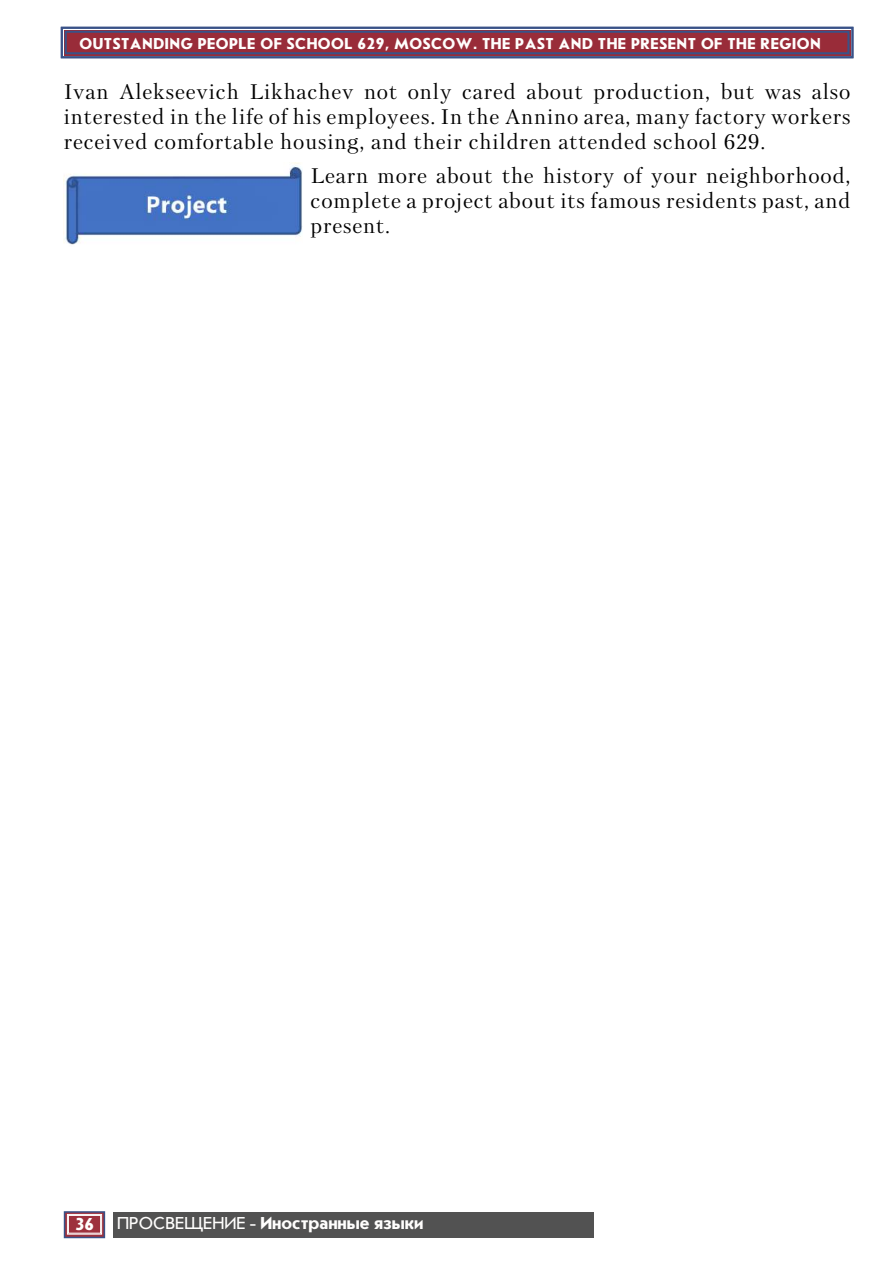
<style>
.page{position:relative;width:893px;height:1263px;background:#fff}
.page>*{position:absolute;margin:0;border:0;box-sizing:border-box;transform-origin:0 0}
.t1{font:21px/25.2px "Petersburg A San Pin";letter-spacing:.04em;color:#000;text-align:justify}
.t2{font:700 18px "Journal Sans C";color:#fffefd}
.t3{font:700 16.5px "Journal Sans C";letter-spacing:.03em;color:#fffefd}
.s1{font-weight:400}
</style>
<div class="page">
<div style="left:64px;top:1211px;width:41px;height:27px;background:#ddb8bb;border:2px solid #395288"></div>
<svg style="left:67px;top:1214px;width:35px;height:20px"></svg>
<div style="left:68px;top:1215px;width:33px;height:18px;border:1px solid #fffefd"></div>
<div style="left:113px;top:1212px;width:480px;height:25px;background:#525252"></div>
<svg style="left:60px;top:26px;width:794px;height:33px;background:#8e4559"></svg>
<div style="left:65px;top:31px;width:784px;height:23px;border:2px solid #395288"></div>
<img style="left:64px;top:162px;width:238px;height:83px">
<p class="t3" style="left:80px;top:35px;width:743px">OUTSTANDING PEOPLE OF SCHOOL 629, MOSCOW. THE PAST AND THE PRESENT OF THE REGION</p>
<p class="t1" style="left:64px;top:78px;width:788px">Ivan Alekseevich Likhachev not only cared about production, but was also interested in the life of his employees. In the Annino area, many factory workers received comfortable housing, and their children attended school 629.</p>
<p class="t1" style="left:311px;top:162px;width:541px">Learn more about the history of your neighborhood, complete a project about its famous residents past, and present.</p>
<p class="t2" style="left:75px;top:1214px;width:20px">36</p>
<p class="t2" style="left:117px;top:1214px;width:308px"><span class="s1">ПРОСВЕЩЕНИЕ -</span> Иностранные языки</p>
</div>
